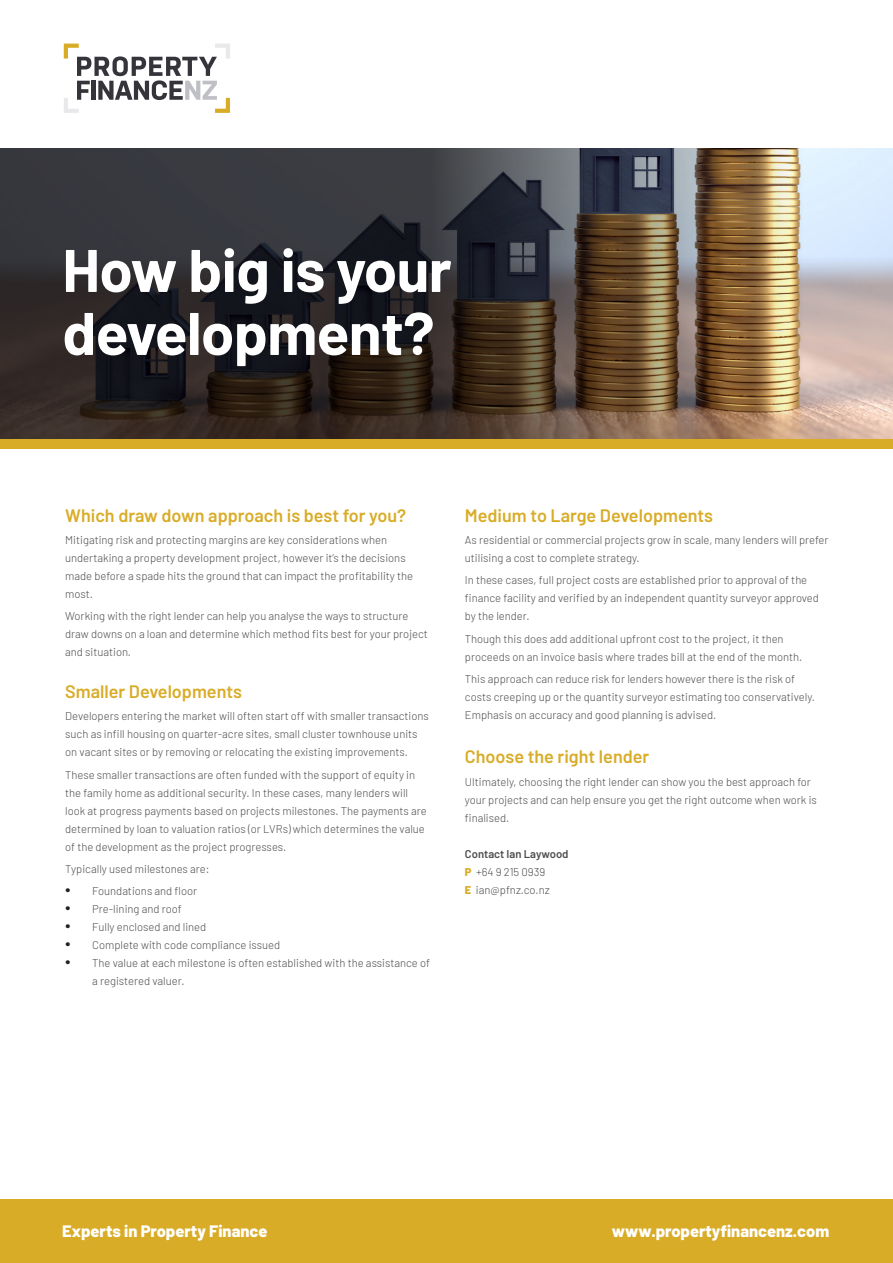
<style>
.page{position:relative;width:893px;height:1263px;background:#fff}
.page>*{position:absolute;margin:0;border:0;box-sizing:border-box;transform-origin:0 0}
.t1{font:700 60px/63px "Barlow";letter-spacing:-.01em;color:#fff}
.t2{font:600 18px "Barlow";color:#d9ac27}
.t3{font:800 16.5px "Barlow";color:#fff}
.t4{font:300 11.25px/18px "Barlow";color:#4b4c4d}
.t5{font:600 11.25px "Barlow";color:#4b4c4d}
.s1{font-size:18px;color:#231f20}
.s2{font-weight:800;color:#d9ac27}
</style>
<div class="page">
<img style="left:839px;top:148px;width:54px;height:291px">
<img style="left:0;top:148px;width:839px;height:291px">
<div style="left:0;top:1199px;width:893px;height:64px;background:#d9ac27"></div>
<div style="left:0;top:439px;width:893px;height:9px;background:#d9ac27"></div>
<svg style="left:64px;top:44px;width:166px;height:69px"></svg>
<p class="t1" style="left:62px;top:234px;width:391px">How big is your development?</p>
<p class="t2" style="left:65px;top:502px;width:343px">Which draw down approach is best for you?</p>
<p class="t4" style="left:65px;top:530px;width:350px">Mitigating risk and protecting margins are key considerations when undertaking a property development project, however it’s the decisions made before a spade hits the ground that can impact the profitability the most.</p>
<p class="t4" style="left:65px;top:606px;width:364px">Working with the right lender can help you analyse the ways to structure draw downs on a loan and determine which method fits best for your project and situation.</p>
<p class="t2" style="left:65px;top:678px;width:178px">Smaller Developments</p>
<p class="t4" style="left:65px;top:706px;width:365px">Developers entering the market will often start off with smaller transactions such as infill housing on quarter-acre sites, small cluster townhouse units on vacant sites or by removing or relocating the existing improvements.</p>
<p class="t4" style="left:65px;top:765px;width:363px">These smaller transactions are often funded with the support of equity in the family home as additional security. In these cases, many lenders will look at progress payments based on projects milestones. The payments are determined by loan to valuation ratios (or LVRs) which determines the value of the development as the project progresses.</p>
<p class="t4" style="left:65px;top:859px;width:146px">Typically used milestones are:</p>
<p class="t4" style="left:65px;top:881px;width:134px"><span class="s1">•</span> Foundations and floor</p>
<p class="t4" style="left:65px;top:899px;width:118px"><span class="s1">•</span> Pre-lining and roof</p>
<p class="t4" style="left:65px;top:917px;width:143px"><span class="s1">•</span> Fully enclosed and lined</p>
<p class="t4" style="left:65px;top:935px;width:217px"><span class="s1">•</span> Complete with code compliance issued</p>
<p class="t4" style="left:92px;top:953px;width:339px;text-indent:-27px"><span class="s1">•</span> The value at each milestone is often established with the assistance of a registered valuer.</p>
<p class="t2" style="left:465px;top:502px;width:250px">Medium to Large Developments</p>
<p class="t4" style="left:465px;top:530px;width:365px">As residential or commercial projects grow in scale, many lenders will prefer utilising a cost to complete strategy.</p>
<p class="t4" style="left:465px;top:570px;width:356px">In these cases, full project costs are established prior to approval of the finance facility and verified by an independent quantity surveyor approved by the lender.</p>
<p class="t4" style="left:465px;top:629px;width:339px">Though this does add additional upfront cost to the project, it then proceeds on an invoice basis where trades bill at the end of the month.</p>
<p class="t4" style="left:465px;top:669px;width:352px">This approach can reduce risk for lenders however there is the risk of costs creeping up or the quantity surveyor estimating too conservatively.<br>Emphasis on accuracy and good planning is advised.</p>
<p class="t2" style="left:465px;top:744px;width:186px">Choose the right lender</p>
<p class="t4" style="left:465px;top:772px;width:353px">Ultimately, choosing the right lender can show you the best approach for your projects and can help ensure you get the right outcome when work is finalised.</p>
<p class="t5" style="left:465px;top:845px;width:105px">Contact Ian Laywood</p>
<p class="t4" style="left:465px;top:862px;width:82px"><span class="s2">P</span> +64 9 215 0939</p>
<p class="t4" style="left:465px;top:880px;width:86px"><span class="s2">E</span> ian@pfnz.co.nz</p>
<p class="t3" style="left:62px;top:1219px;width:207px">Experts in Property Finance</p>
<p class="t3" style="left:612px;top:1219px;width:219px">www.propertyfinancenz.com</p>
</div>
